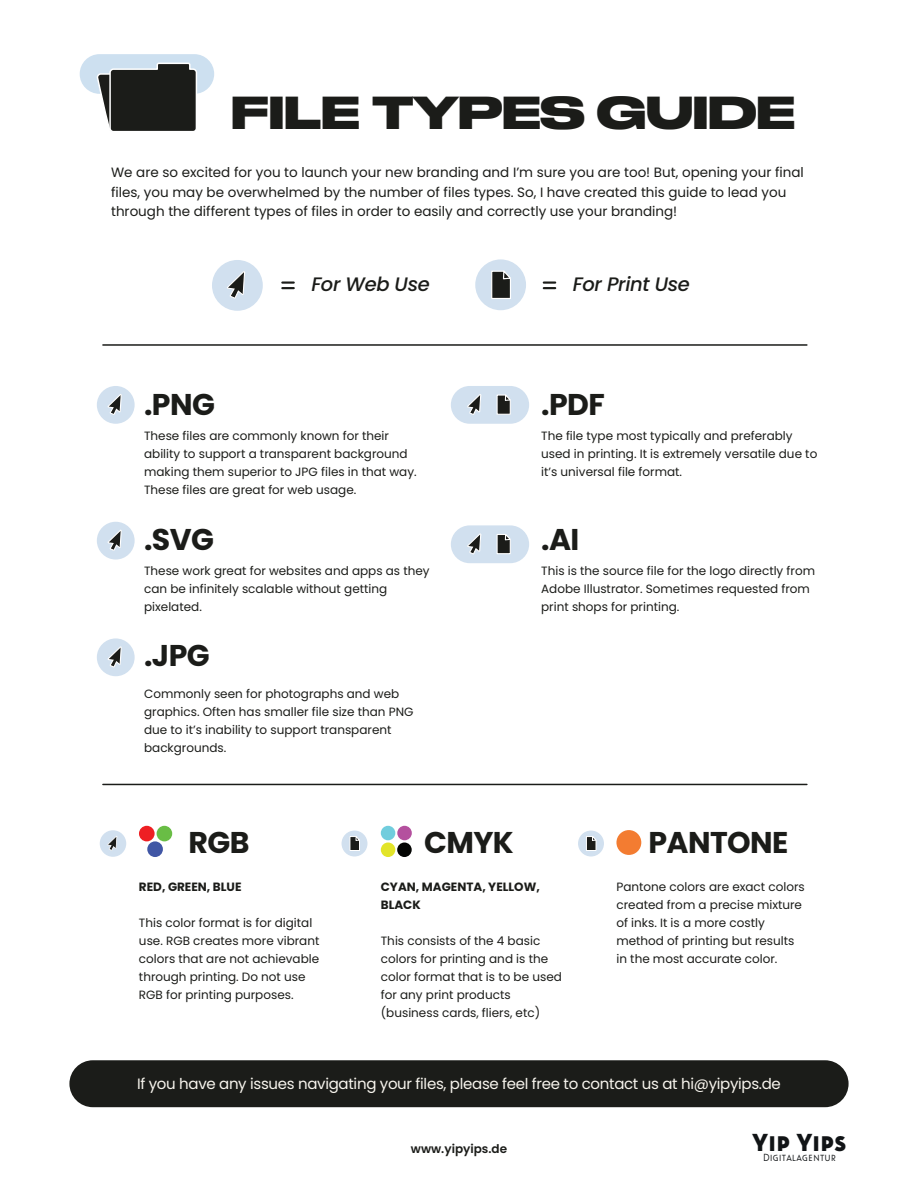
<style>
.page{position:relative;width:918px;height:1188px;background:#fff}
.page>*{position:absolute;margin:0;border:0;box-sizing:border-box;transform-origin:0 0}
.t1{font:700 43.5px "Druk Wide";letter-spacing:-.02em;color:#1b1c19}
.t2{font:700 30px "Poppins";letter-spacing:-.02em;color:#1b1c19}
.t3{font:700 28.05px "Oskar Two";letter-spacing:.02em;color:#111416}
.t4{font:italic 500 19.5px "Poppins";letter-spacing:-.02em;color:#1b1c19}
.t5{font:15px "Poppins";letter-spacing:-.02em;color:#f8f5ee}
.t6{font:13.5px/19.5px "Poppins";color:#1b1c19}
.t7{font:12px/18px "Poppins";color:#1b1c19}
.t8{font:700 12px/18px "Poppins";color:#1b1c19}
.t9{font:600 12px "Poppins";color:#1b1c19}
.t10{font:300 11.85px "Oskar One";letter-spacing:.01em;color:#111416}
</style>
<div class="page">
<div style="left:80px;top:54px;width:134px;height:40px;background:#cde0f0;border-radius:20px"></div>
<div style="left:97px;top:386px;width:38px;height:38px;background:#d1e0ef;border-radius:50%"></div>
<div style="left:69px;top:1060px;width:780px;height:47px;background:#1b1c19;border-radius:23px"></div>
<svg style="left:96px;top:62px;width:102px;height:69px;background:#434644"></svg>
<svg style="left:108px;top:394px;width:14px;height:21px"></svg>
<div style="left:212px;top:260px;width:51px;height:51px;background:#d1e0ef;border-radius:50%"></div>
<div style="left:475px;top:259px;width:51px;height:51px;background:#d1e0ef;border-radius:50%"></div>
<svg style="left:227px;top:271px;width:18px;height:28px"></svg>
<div style="left:97px;top:522px;width:38px;height:38px;background:#d1e0ef;border-radius:50%"></div>
<svg style="left:108px;top:530px;width:14px;height:21px"></svg>
<div style="left:97px;top:638px;width:38px;height:38px;background:#d1e0ef;border-radius:50%"></div>
<svg style="left:108px;top:646px;width:14px;height:21px"></svg>
<div style="left:100px;top:830px;width:26px;height:27px;background:#d1e0ef;border-radius:50%"></div>
<svg style="left:107px;top:836px;width:10px;height:15px"></svg>
<svg style="left:282px;top:281px;width:12px;height:8px"></svg>
<svg style="left:544px;top:281px;width:11px;height:8px"></svg>
<svg style="left:491px;top:270px;width:20px;height:29px"></svg>
<div style="left:451px;top:386px;width:78px;height:38px;background:#d1e0ef;border-radius:19px"></div>
<svg style="left:467px;top:394px;width:14px;height:21px"></svg>
<svg style="left:496px;top:394px;width:15px;height:21px"></svg>
<div style="left:451px;top:525px;width:78px;height:38px;background:#d1e0ef;border-radius:19px"></div>
<svg style="left:467px;top:533px;width:14px;height:21px"></svg>
<svg style="left:496px;top:534px;width:15px;height:20px"></svg>
<hr style="left:103px;top:344px;width:704px;height:2px;background:#1b1c19">
<hr style="left:103px;top:784px;width:704px;height:1px;background:#1b1c19">
<div style="left:139px;top:826px;width:16px;height:15px;background:#ee1f23;border-radius:50%"></div>
<div style="left:147px;top:841px;width:16px;height:16px;background:#4056a5;border-radius:50%"></div>
<div style="left:157px;top:826px;width:15px;height:15px;background:#69bd45;border-radius:50%"></div>
<div style="left:397px;top:826px;width:15px;height:14px;background:#b4509e;border-radius:50%"></div>
<div style="left:381px;top:826px;width:14px;height:14px;background:#71cddd;border-radius:50%"></div>
<div style="left:381px;top:843px;width:14px;height:14px;background:#e2e429;border-radius:50%"></div>
<div style="left:397px;top:843px;width:15px;height:14px;background:#040503;border-radius:50%"></div>
<div style="left:616px;top:830px;width:25px;height:25px;background:#f37c31;border-radius:50%"></div>
<div style="left:342px;top:831px;width:25px;height:26px;background:#d1e0ef;border-radius:50%"></div>
<svg style="left:349px;top:836px;width:11px;height:15px"></svg>
<div style="left:578px;top:831px;width:26px;height:26px;background:#d1e0ef;border-radius:50%"></div>
<svg style="left:586px;top:836px;width:11px;height:15px"></svg>
<h1 class="t1" style="left:231px;top:77px;width:566px">FILE TYPES GUIDE</h1>
<p class="t6" style="left:111px;top:163px;width:694px">We are so excited for you to launch your new branding and I’m sure you are too! But, opening your final files, you may be overwhelmed by the number of files types. So, I have created this guide to lead you through the different types of files in order to easily and correctly use your branding!</p>
<h3 class="t4" style="left:311px;top:273px;width:120px">For Web Use</h3>
<h3 class="t4" style="left:573px;top:273px;width:119px">For Print Use</h3>
<h2 class="t2" style="left:144px;top:387px;width:72px">.PNG</h2>
<h2 class="t2" style="left:541px;top:387px;width:65px">.PDF</h2>
<p class="t7" style="left:144px;top:427px;width:274px">These files are commonly known for their ability to support a transparent background making them superior to JPG files in that way.<br>These files are great for web usage.</p>
<p class="t7" style="left:541px;top:427px;width:278px">The file type most typically and preferably used in printing. It is extremely versatile due to it’s universal file format.</p>
<h2 class="t2" style="left:144px;top:522px;width:71px">.SVG</h2>
<p class="t7" style="left:144px;top:562px;width:287px">These work great for websites and apps as they can be infinitely scalable without getting pixelated.</p>
<h2 class="t2" style="left:144px;top:638px;width:67px">.JPG</h2>
<p class="t7" style="left:144px;top:685px;width:271px">Commonly seen for photographs and web graphics. Often has smaller file size than PNG due to it’s inability to support transparent backgrounds.</p>
<h2 class="t2" style="left:541px;top:522px;width:40px">.AI</h2>
<p class="t7" style="left:541px;top:562px;width:275px">This is the source file for the logo directly from<br>Adobe Illustrator. Sometimes requested from print shops for printing.</p>
<h2 class="t2" style="left:188px;top:825px;width:62px">RGB</h2>
<h2 class="t2" style="left:424px;top:825px;width:91px">CMYK</h2>
<h2 class="t2" style="left:648px;top:825px;width:141px">PANTONE</h2>
<p class="t8" style="left:139px;top:878px;width:104px">RED, GREEN, BLUE</p>
<p class="t7" style="left:139px;top:914px;width:182px">This color format is for digital use. RGB creates more vibrant colors that are not achievable through printing. Do not use<br>RGB for printing purposes.</p>
<p class="t8" style="left:381px;top:878px;width:160px">CYAN, MAGENTA, YELLOW,<br>BLACK</p>
<p class="t7" style="left:381px;top:932px;width:183px">This consists of the 4 basic colors for printing and is the color format that is to be used for any print products (business cards, fliers, etc)</p>
<p class="t7" style="left:616px;top:878px;width:190px">Pantone colors are exact colors created from a precise mixture of inks. It is a more costly method of printing but results in the most accurate color.</p>
<p class="t5" style="left:137px;top:1075px;width:645px">If you have any issues navigating your files, please feel free to contact us at hi@yipyips.de</p>
<p class="t9" style="left:411px;top:1142px;width:98px">www.yipyips.de</p>
<h3 class="t3" style="left:752px;top:1126px;width:95px">Yip Yips</h3>
<p class="t10" style="left:763px;top:1151px;width:75px">Digitalagentur</p>
</div>
